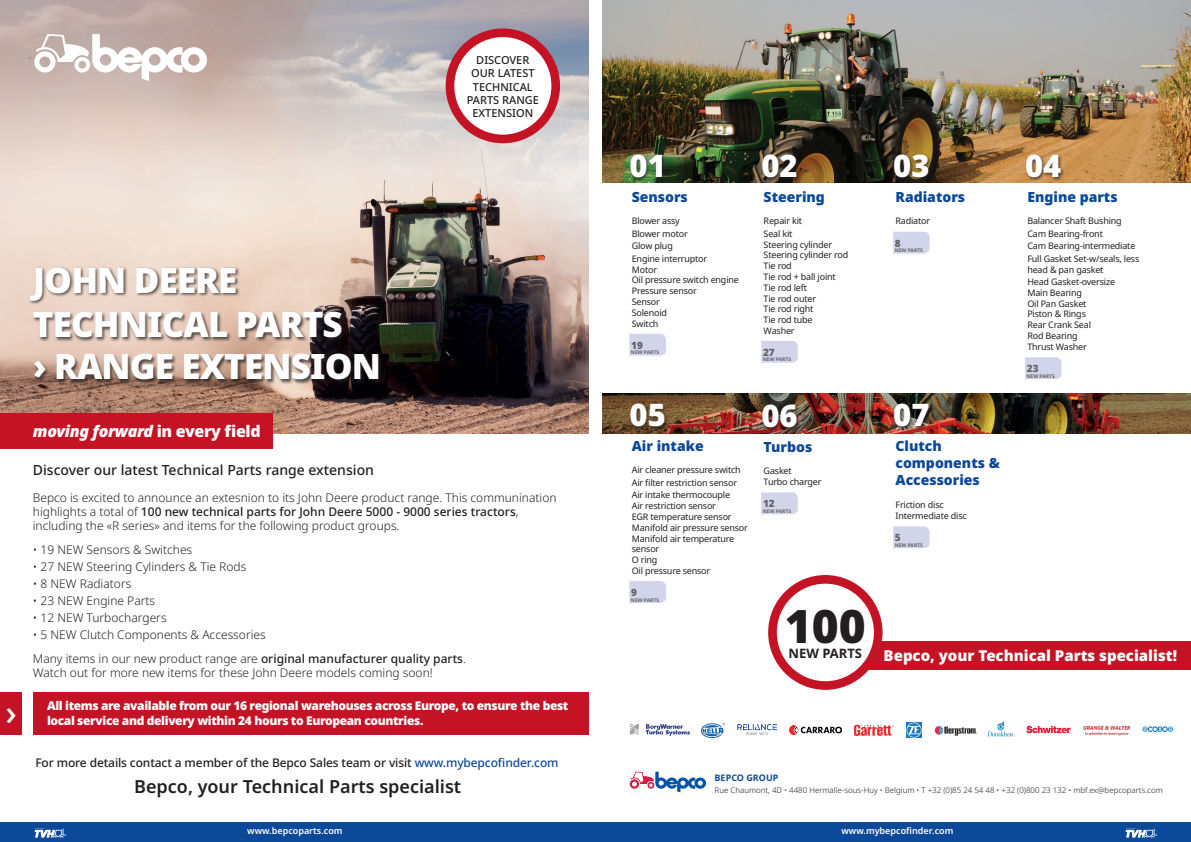
<style>
.page{position:relative;width:1191px;height:842px;background:#fff}
.page>*{position:absolute;margin:0;border:0;box-sizing:border-box;transform-origin:0 0}
.t1{font:900 46.1px "Noto Sans";color:#231f20}
.t2{font:900 35px/43.4px "Noto Sans";letter-spacing:-.025em;color:#fff}
.t3{font:500 35px "Noto Sans";color:#fff}
.t4{font:900 31px "Noto Sans";color:#fff}
.t5{font:600 18px "Noto Sans";color:#231f20}
.t6{font:italic 900 16px "Noto Sans";letter-spacing:-.02em;color:#fff}
.t7{font:900 15px "Noto Sans";color:#fff}
.t8{font:900 14px/16.8px "Noto Sans";color:#0d4999}
.t9{font:500 14px "Noto Sans";color:#231f20}
.t10{font:700 13px "Noto Sans";color:#231f20}
.t11{font:300 12px/14px "Noto Sans";color:#231f20}
.t12{font:900 12px/14.4px "Noto Sans";letter-spacing:-.03em;color:#fff}
.t13{font:500 12px "Noto Sans";letter-spacing:-.01em;color:#231f20}
.t14{font:500 11px/13.2px "Noto Sans";color:#231f20;text-align:center}
.t15{font:900 10px "Noto Sans";color:#636366}
.t16{font:9px/10.8px "Noto Sans";letter-spacing:-.02em;color:#231f20}
.t17{font:600 9px "Noto Sans";color:#fff}
.t18{font:700 9px "Noto Sans";color:#0d4999}
.t19{font:300 7.9px "Noto Sans";color:#231f20}
.t20{font:700 5px "Noto Sans";color:#636366}
.s1{font-style:normal}
.s2{font-weight:500}
.s3{color:#0d4999}
</style>
<div class="page">
<img style="left:602px;top:0;width:589px;height:183px">
<img style="left:0;top:0;width:588px;height:433px">
<img style="left:602px;top:394px;width:589px;height:39px">
<svg style="left:34px;top:34px;width:173px;height:47px"></svg>
<div style="left:0;top:822px;width:1191px;height:20px;background:#0d4999"></div>
<div style="left:29px;top:266px;width:354px;height:119px;background:#231f20;opacity:.75"></div>
<div style="left:0;top:414px;width:272px;height:35px;background:#c41324"></div>
<div style="left:33px;top:693px;width:555px;height:42px;background:#c41324"></div>
<div style="left:0;top:693px;width:21px;height:42px;background:#c41324"></div>
<svg style="left:629px;top:772px;width:77px;height:20px"></svg>
<svg style="left:1125px;top:828px;width:32px;height:10px"></svg>
<svg style="left:35px;top:828px;width:31px;height:10px"></svg>
<div style="left:629px;top:153px;width:37px;height:29px;background:#231f20;opacity:.75"></div>
<div style="left:761px;top:153px;width:40px;height:29px;background:#231f20;opacity:.75"></div>
<div style="left:892px;top:153px;width:40px;height:29px;background:#231f20;opacity:.75"></div>
<div style="left:1024px;top:153px;width:41px;height:29px;background:#231f20;opacity:.75"></div>
<svg style="left:629px;top:333px;width:37px;height:24px"></svg>
<svg style="left:761px;top:340px;width:37px;height:24px"></svg>
<svg style="left:893px;top:231px;width:36px;height:24px"></svg>
<svg style="left:1025px;top:356px;width:36px;height:24px"></svg>
<div style="left:629px;top:402px;width:40px;height:29px;background:#231f20;opacity:.75"></div>
<div style="left:761px;top:403px;width:40px;height:29px;background:#231f20;opacity:.75"></div>
<div style="left:892px;top:402px;width:41px;height:29px;background:#231f20;opacity:.75"></div>
<svg style="left:629px;top:580px;width:37px;height:24px"></svg>
<svg style="left:761px;top:491px;width:37px;height:25px"></svg>
<svg style="left:893px;top:525px;width:36px;height:24px"></svg>
<div style="left:865px;top:641px;width:326px;height:28px;background:#c41324"></div>
<div style="left:772px;top:579px;width:106px;height:106px;background:#fff;border-radius:50%"></div>
<div style="left:768px;top:575px;width:114px;height:115px;border:9px solid #c41324;border-radius:50%"></div>
<div style="left:450px;top:33px;width:106px;height:106px;background:#fff;border-radius:50%"></div>
<div style="left:445px;top:28px;width:115px;height:115px;border:9px solid #c41324;border-radius:50%"></div>
<img style="left:629px;top:725px;width:60px;height:11px">
<img style="left:702px;top:723px;width:22px;height:14px">
<img style="left:737px;top:725px;width:39px;height:10px">
<img style="left:906px;top:722px;width:15px;height:15px">
<img style="left:789px;top:725px;width:53px;height:10px">
<img style="left:854px;top:724px;width:39px;height:12px">
<img style="left:934px;top:725px;width:43px;height:11px">
<img style="left:987px;top:721px;width:28px;height:16px">
<img style="left:1083px;top:725px;width:48px;height:11px">
<img style="left:1026px;top:725px;width:45px;height:9px">
<img style="left:1142px;top:726px;width:31px;height:7px">
<p class="t14" style="left:467px;top:54px;width:74px">DISCOVER<br>OUR LATEST<br>TECHNICAL<br>PARTS RANGE<br>EXTENSION</p>
<h2 class="t3" style="left:6px;top:688px;width:13px">›</h2>
<h2 class="t2" style="left:33px;top:258px;width:349px">JOHN DEERE<br>TECHNICAL PARTS<br>› RANGE EXTENSION</h2>
<h3 class="t6" style="left:33px;top:419px;width:229px">moving forward <span class="s1">in every field</span></h3>
<h3 class="t9" style="left:33px;top:460px;width:343px">Discover our latest Technical Parts range extension</h3>
<p class="t11" style="left:33px;top:491px;width:525px">Bepco is excited to announce an extesnion to its John Deere product range. This communination highlights a total of <span class="s2">100 new technical parts for John Deere 5000 - 9000 series tractors</span>, including the «R series» and items for the following product groups.</p>
<h3 class="t11" style="left:33px;top:543px;width:161px">• 19 NEW Sensors &amp; Switches</h3>
<h3 class="t11" style="left:33px;top:560px;width:215px">• 27 NEW Steering Cylinders &amp; Tie Rods</h3>
<h3 class="t11" style="left:33px;top:577px;width:100px">• 8 NEW Radiators</h3>
<h3 class="t11" style="left:33px;top:594px;width:124px">• 23 NEW Engine Parts</h3>
<h3 class="t11" style="left:33px;top:611px;width:135px">• 12 NEW Turbochargers</h3>
<h3 class="t11" style="left:33px;top:622px;width:435px;line-height:24.7px">• 5 NEW Clutch Components &amp; Accessories<br>Many items in our new product range are <span class="s2">original manufacturer quality parts</span>.</h3>
<h3 class="t11" style="left:33px;top:666px;width:401px">Watch out for more new items for these John Deere models coming soon!</h3>
<h3 class="t12" style="left:47px;top:699px;width:523px">All items are available from our 16 regional warehouses across Europe, to ensure the best local service and delivery within 24 hours to European countries.</h3>
<h3 class="t13" style="left:35px;top:754px;width:525px">For more details contact a member of the Bepco Sales team or visit <span class="s3">www.mybepcofinder.com</span></h3>
<h3 class="t5" style="left:134px;top:774px;width:328px">Bepco, your Technical Parts specialist</h3>
<h3 class="t4" style="left:629px;top:142px;width:38px">01</h3>
<h3 class="t8" style="left:632px;top:189px;width:58px">Sensors</h3>
<p class="t16" style="left:632px;top:215px;width:77px;line-height:12.5px">Blower assy<br>Blower motor<br>Glow plug<br>Engine interruptor</p>
<p class="t16" style="left:632px;top:264px;width:109px">Motor<br>Oil pressure switch engine<br>Pressure sensor<br>Sensor<br>Solenoid<br>Switch</p>
<h3 class="t4" style="left:761px;top:142px;width:38px">02</h3>
<h3 class="t8" style="left:763px;top:189px;width:63px">Steering</h3>
<p class="t16" style="left:763px;top:215px;width:40px;line-height:12.5px">Repair kit<br>Seal kit</p>
<p class="t16" style="left:763px;top:239px;width:86px">Steering cylinder<br>Steering cylinder rod<br>Tie rod<br>Tie rod + ball joint<br>Tie rod left<br>Tie rod outer<br>Tie rod right<br>Tie rod tube<br>Washer</p>
<p class="t15" style="left:631px;top:337px;width:13px">19</p>
<p class="t20" style="left:631px;top:349px;width:30px">NEW PARTS</p>
<p class="t15" style="left:763px;top:344px;width:13px">27</p>
<p class="t20" style="left:763px;top:356px;width:30px">NEW PARTS</p>
<h3 class="t4" style="left:629px;top:391px;width:38px">05</h3>
<h3 class="t8" style="left:632px;top:438px;width:73px">Air intake</h3>
<p class="t16" style="left:632px;top:464px;width:111px;line-height:12.5px">Air cleaner pressure switch<br>Air filter restriction sensor<br>Air intake thermocouple</p>
<p class="t16" style="left:632px;top:501px;width:118px">Air restriction sensor<br>EGR temperature sensor<br>Manifold air pressure sensor<br>Manifold air temperature sensor<br>O ring<br>Oil pressure sensor</p>
<p class="t15" style="left:631px;top:585px;width:7px">9</p>
<p class="t20" style="left:631px;top:596px;width:30px">NEW PARTS</p>
<h3 class="t4" style="left:761px;top:392px;width:38px">06</h3>
<h3 class="t8" style="left:763px;top:438px;width:50px">Turbos</h3>
<p class="t16" style="left:763px;top:466px;width:59px">Gasket<br>Turbo charger</p>
<p class="t15" style="left:763px;top:496px;width:13px">12</p>
<p class="t20" style="left:763px;top:508px;width:30px">NEW PARTS</p>
<h1 class="t1" style="left:785px;top:591px;width:83px">100</h1>
<h3 class="t4" style="left:893px;top:142px;width:38px">03</h3>
<h3 class="t8" style="left:895px;top:189px;width:71px">Radiators</h3>
<p class="t16" style="left:895px;top:216px;width:36px">Radiator</p>
<p class="t15" style="left:895px;top:235px;width:7px">8</p>
<p class="t20" style="left:894px;top:247px;width:30px">NEW PARTS</p>
<h3 class="t4" style="left:893px;top:391px;width:38px">07</h3>
<h3 class="t8" style="left:895px;top:438px;width:106px">Clutch components &amp;<br>Accessories</h3>
<p class="t16" style="left:895px;top:500px;width:73px">Friction disc<br>Intermediate disc</p>
<p class="t15" style="left:895px;top:530px;width:7px">5</p>
<p class="t20" style="left:894px;top:542px;width:30px">NEW PARTS</p>
<h3 class="t4" style="left:1025px;top:142px;width:38px">04</h3>
<h3 class="t8" style="left:1027px;top:189px;width:92px">Engine parts</h3>
<p class="t16" style="left:1027px;top:215px;width:113px;line-height:12.5px">Balancer Shaft Bushing<br>Cam Bearing-front<br>Cam Bearing-intermediate<br>Full Gasket Set-w/seals, less</p>
<p class="t16" style="left:1027px;top:263px;width:89px;line-height:12.5px">head &amp; pan gasket<br>Head Gasket-oversize</p>
<p class="t16" style="left:1027px;top:287px;width:65px">Main Bearing<br>Oil Pan Gasket<br>Piston &amp; Rings<br>Rear Crank Seal<br>Rod Bearing<br>Thrust Washer</p>
<p class="t15" style="left:1026px;top:361px;width:13px">23</p>
<p class="t20" style="left:1026px;top:372px;width:30px">NEW PARTS</p>
<h3 class="t10" style="left:788px;top:644px;width:75px">NEW PARTS</h3>
<h3 class="t7" style="left:883px;top:644px;width:295px">Bepco, your Technical Parts specialist!</h3>
<p class="t18" style="left:714px;top:771px;width:65px">BEPCO GROUP</p>
<p class="t19" style="left:714px;top:784px;width:450px">Rue Chaumont, 4D • 4480 Hermalle-sous-Huy • Belgium • T +32 (0)85 24 54 48 • +32 (0)800 23 132 • mbf.ex@bepcoparts.com</p>
<p class="t17" style="left:247px;top:824px;width:97px">www.bepcoparts.com</p>
<p class="t17" style="left:841px;top:824px;width:113px">www.mybepcofinder.com</p>
</div>
